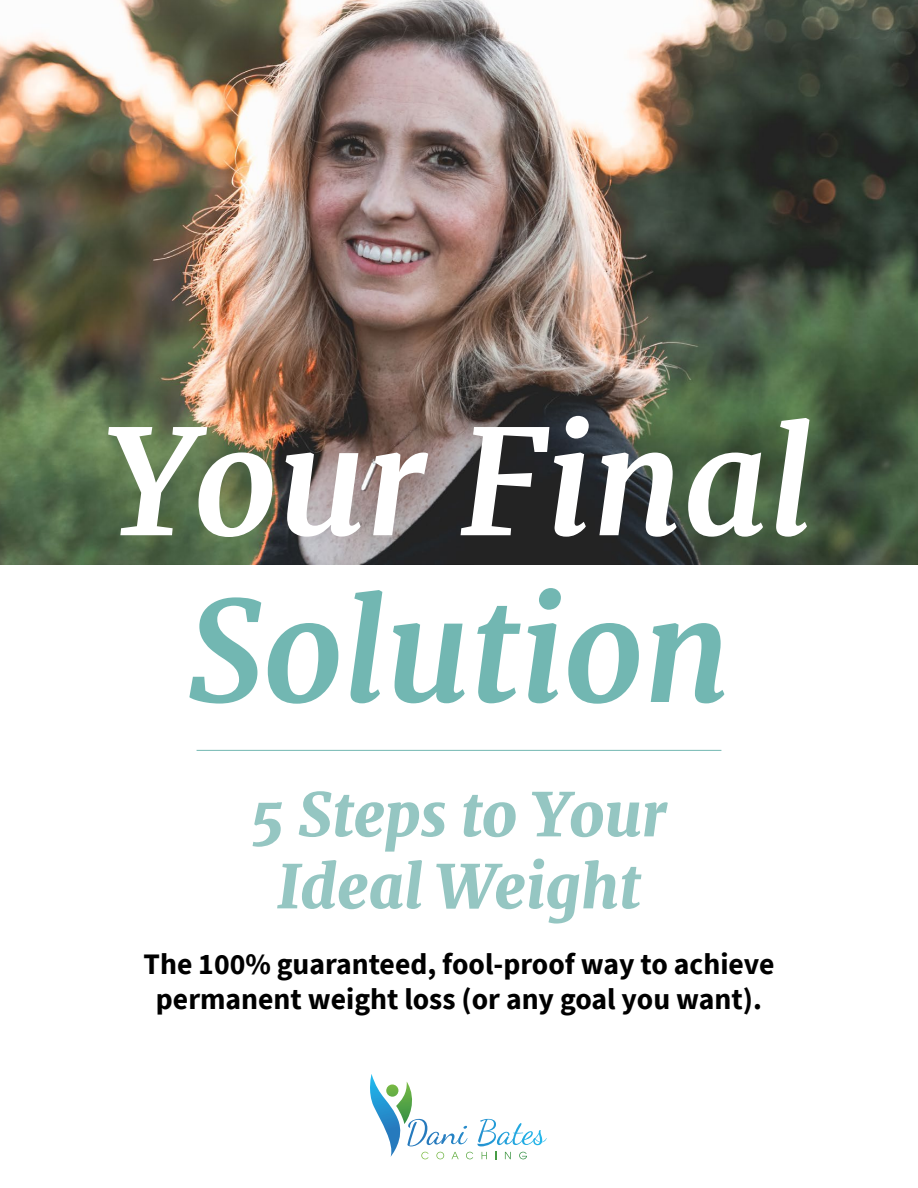
<style>
.page{position:relative;width:918px;height:1188px;background:#fff}
.page>*{position:absolute;margin:0;border:0;box-sizing:border-box;transform-origin:0 0}
.t1{font:italic 700 145.65px "Merriweather";color:#fff}
.t2{font:italic 700 138.9px "Merriweather";color:#72b7b2}
.t3{font:italic 900 60px/72px "Merriweather";color:#95c6c2;text-align:center}
.t4{font:700 29.7px/35.7px "Source Sans Pro";color:#000;text-align:center}
</style>
<div class="page">
<img style="left:0;top:0;width:918px;height:564px">
<svg style="left:370px;top:1074px;width:177px;height:85px"></svg>
<hr style="left:197px;top:750px;width:524px;height:1px;background:#72b7b2">
<h1 class="t1" style="left:105px;top:384px;width:709px">Your Final</h1>
<h2 class="t2" style="left:187px;top:558px;width:545px">Solution</h2>
<h3 class="t3" style="left:251px;top:777px;width:417px">5 Steps to Your<br>Ideal Weight</h3>
<p class="t4" style="left:144px;top:946px;width:632px">The 100% guaranteed, fool-proof way to achieve permanent weight loss (or any goal you want).</p>
</div>
